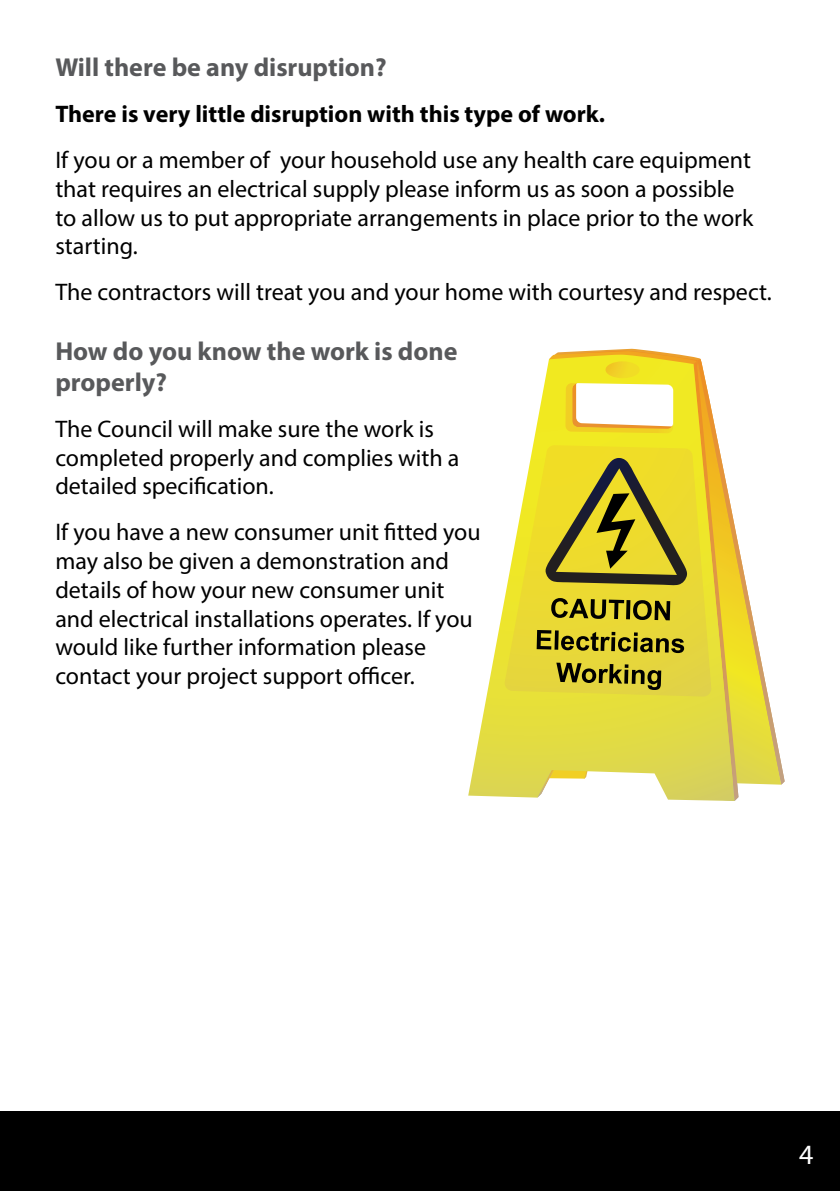
<style>
.page{position:relative;width:840px;height:1191px;background:#fff}
.page>*{position:absolute;margin:0;border:0;box-sizing:border-box;transform-origin:0 0}
.t1{font:28px "Myriad Pro";color:#fff}
.t2{font:700 26px/31.2px "Myriad Pro";color:#58595b}
.t3{font:24px/28.8px "Myriad Pro";color:#000}
.t4{font:700 24px "Myriad Pro";color:#000}
</style>
<div class="page">
<div style="left:0;top:1111px;width:839px;height:80px;background:#000"></div>
<svg style="left:468px;top:355px;width:233px;height:446px"></svg>
<svg style="left:504px;top:445px;width:189px;height:251px;background:#ecde48"></svg>
<svg style="left:565px;top:361px;width:107px;height:72px"></svg>
<svg style="left:693px;top:359px;width:91px;height:442px"></svg>
<svg style="left:545px;top:458px;width:141px;height:127px;background:#b0a227"></svg>
<svg style="left:551px;top:598px;width:72px;height:21px;background:#8f841f"></svg>
<svg style="left:625px;top:600px;width:5px;height:19px"></svg>
<svg style="left:632px;top:600px;width:38px;height:20px"></svg>
<svg style="left:536px;top:630px;width:15px;height:19px"></svg>
<svg style="left:554px;top:630px;width:4px;height:19px"></svg>
<svg style="left:560px;top:632px;width:123px;height:21px;background:#938823"></svg>
<svg style="left:556px;top:662px;width:104px;height:28px;background:#9d922a"></svg>
<p class="t2" style="left:55px;top:51px;width:333px">Will there be any disruption?</p>
<p class="t4" style="left:55px;top:98px;width:551px">There is very little disruption with this type of work.</p>
<p class="t3" style="left:55px;top:145px;width:699px">If you or a member of your household use any health care equipment that requires an electrical supply please inform us as soon a possible to allow us to put appropriate arrangements in place prior to the work starting.</p>
<p class="t3" style="left:55px;top:277px;width:717px">The contractors will treat you and your home with courtesy and respect.</p>
<p class="t2" style="left:55px;top:334px;width:403px">How do you know the work is done properly?</p>
<p class="t3" style="left:55px;top:414px;width:405px">The Council will make sure the work is completed properly and complies with a detailed specification.</p>
<p class="t3" style="left:55px;top:517px;width:426px">If you have a new consumer unit fitted you may also be given a demonstration and details of how your new consumer unit and electrical installations operates. If you would like further information please contact your project support officer.</p>
<p class="t1" style="left:798px;top:1137px;width:16px">4</p>
</div>
